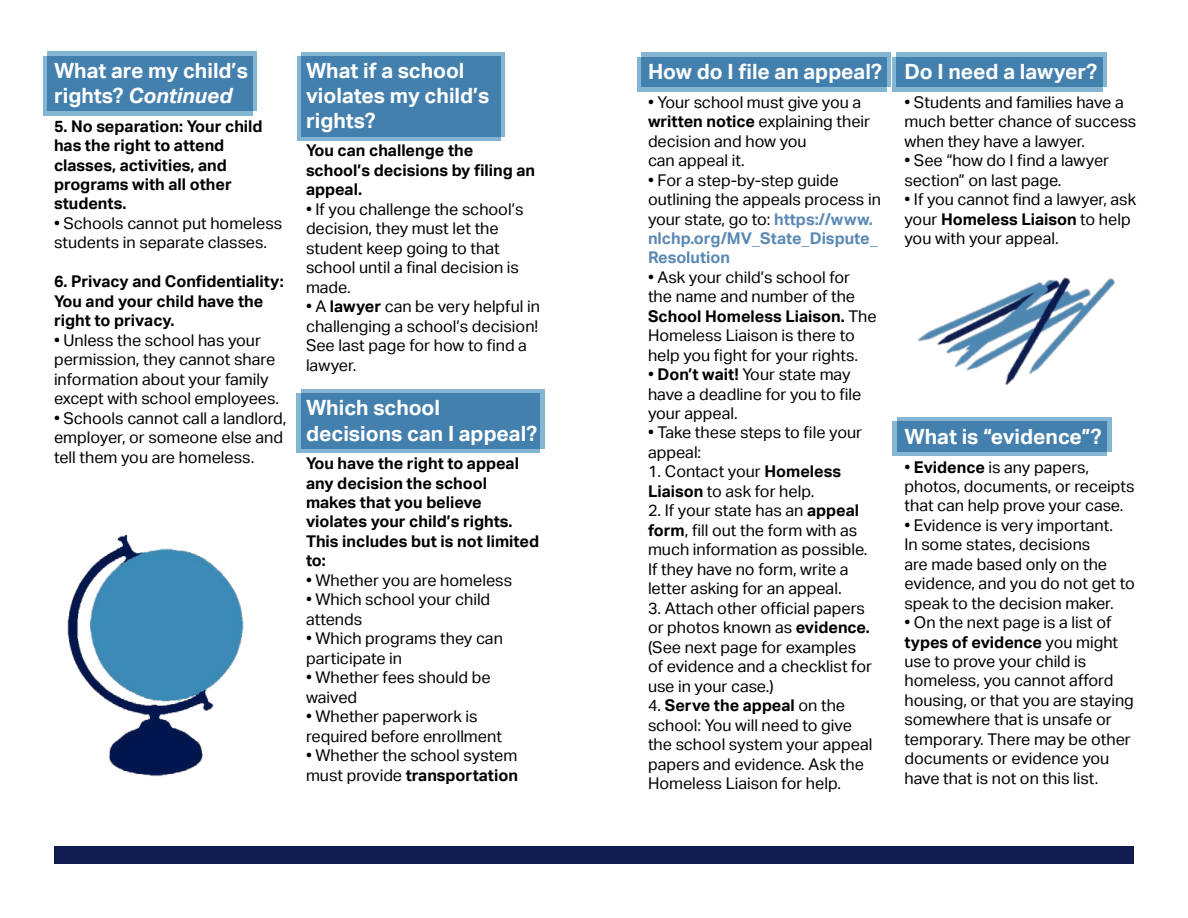
<style>
.page{position:relative;width:1188px;height:918px;background:#fff}
.page>*{position:absolute;margin:0;border:0;box-sizing:border-box;transform-origin:0 0}
.t1{font:700 21px/25.2px "Aktiv Grotesk";color:#fff}
.t2{font:16.2px/19.5px "Aktiv Grotesk";color:#000}
.t3{font:700 16.2px/19.5px "Aktiv Grotesk";color:#000}
.s1{font-style:italic}
.s2{font-weight:700}
.s3{font-weight:700;color:#5b89b4}
</style>
<div class="page">
<div style="left:54px;top:846px;width:1080px;height:18px;background:#111c4e"></div>
<svg style="left:297px;top:57px;width:204px;height:84px"></svg>
<div style="left:637px;top:57px;width:249px;height:35px;background:#84b5d3"></div>
<div style="left:892px;top:57px;width:210px;height:35px;background:#84b5d3"></div>
<div style="left:892px;top:422px;width:215px;height:34px;background:#84b5d3"></div>
<svg style="left:897px;top:52px;width:210px;height:35px;background:#4e88b3"></svg>
<svg style="left:897px;top:417px;width:215px;height:35px;background:#4c87b2"></svg>
<svg style="left:641px;top:52px;width:250px;height:35px;background:#4e88b3"></svg>
<div style="left:296px;top:393px;width:244px;height:60px;background:linear-gradient(to right,#84b5d3,#84b5d3)"></div>
<div style="left:302px;top:52px;width:203px;height:84px;background:#4480ae"></div>
<svg style="left:301px;top:389px;width:243px;height:59px;background:#4984b0"></svg>
<div style="left:43px;top:56px;width:209px;height:60px;background:#84b5d3"></div>
<svg style="left:47px;top:52px;width:210px;height:59px;background:#4984b1"></svg>
<img style="left:67px;top:534px;width:177px;height:242px">
<img style="left:917px;top:277px;width:198px;height:109px">
<p class="t1" style="left:54px;top:58px;width:195px">What are my child’s rights? <span class="s1">Continued</span></p>
<p class="t3" style="left:54px;top:116px;width:210px">5. No separation: Your child has the right to attend classes, activities, and programs with all other students.</p>
<p class="t2" style="left:54px;top:214px;width:230px">• Schools cannot put homeless students in separate classes.</p>
<p class="t3" style="left:54px;top:272px;width:231px">6. Privacy and Confidentiality:<br>You and your child have the right to privacy.</p>
<p class="t2" style="left:54px;top:330px;width:227px">• Unless the school has your permission, they cannot share information about your family except with school employees.</p>
<p class="t2" style="left:54px;top:408px;width:234px">• Schools cannot call a landlord, employer, or someone else and tell them you are homeless.</p>
<p class="t1" style="left:306px;top:58px;width:185px">What if a school violates my child’s rights?</p>
<p class="t3" style="left:306px;top:141px;width:231px">You can challenge the school’s decisions by filing an appeal.</p>
<p class="t2" style="left:306px;top:199px;width:219px">• If you challenge the school’s decision, they must let the student keep going to that school until a final decision is made.</p>
<p class="t2" style="left:306px;top:297px;width:235px">• A <span class="s2">lawyer</span> can be very helpful in challenging a school’s decision!<br>See last page for how to find a lawyer.</p>
<p class="t1" style="left:306px;top:396px;width:233px">Which school decisions can I appeal?</p>
<p class="t3" style="left:306px;top:454px;width:235px">You have the right to appeal any decision the school makes that you believe violates your child’s rights.<br>This includes but is not limited to:</p>
<p class="t2" style="left:306px;top:570px;width:208px">• Whether you are homeless</p>
<p class="t2" style="left:306px;top:590px;width:186px">• Which school your child attends</p>
<p class="t2" style="left:306px;top:629px;width:198px">• Which programs they can participate in</p>
<p class="t2" style="left:306px;top:668px;width:186px">• Whether fees should be waived</p>
<p class="t2" style="left:306px;top:707px;width:198px">• Whether paperwork is required before enrollment</p>
<p class="t2" style="left:306px;top:746px;width:213px">• Whether the school system must provide <span class="s2">transportation</span></p>
<p class="t1" style="left:648px;top:60px;width:235px">How do I file an appeal?</p>
<p class="t2" style="left:648px;top:93px;width:224px">• Your school must give you a <span class="s2">written notice</span> explaining their decision and how you<br>can appeal it.</p>
<p class="t2" style="left:648px;top:170px;width:234px">• For a step-by-step guide outlining the appeals process in your state, go to: <span class="s3">https://www. nlchp.org/MV_State_Dispute_<br>Resolution</span></p>
<p class="t2" style="left:648px;top:268px;width:230px">• Ask your child’s school for the name and number of the<br><span class="s2">School Homeless Liaison.</span> The<br>Homeless Liaison is there to help you fight for your rights.</p>
<p class="t2" style="left:648px;top:365px;width:215px">• <span class="s2">Don’t wait!</span> Your state may have a deadline for you to file your appeal.</p>
<p class="t2" style="left:648px;top:423px;width:216px">• Take these steps to file your appeal:</p>
<p class="t2" style="left:648px;top:462px;width:195px">1. Contact your <span class="s2">Homeless<br>Liaison</span> to ask for help.</p>
<p class="t2" style="left:648px;top:501px;width:221px">2. If your state has an <span class="s2">appeal form</span>, fill out the form with as much information as possible.<br>If they have no form, write a letter asking for an appeal.</p>
<p class="t2" style="left:648px;top:599px;width:226px">3. Attach other official papers or photos known as <span class="s2">evidence. </span>(See next page for examples of evidence and a checklist for use in your case.)</p>
<p class="t2" style="left:648px;top:696px;width:226px">4. <span class="s2">Serve the appeal</span> on the school: You will need to give the school system your appeal papers and evidence. Ask the<br>Homeless Liaison for help.</p>
<p class="t1" style="left:904px;top:60px;width:194px">Do I need a lawyer?</p>
<p class="t2" style="left:904px;top:93px;width:233px">• Students and families have a much better chance of success when they have a lawyer.</p>
<p class="t2" style="left:904px;top:151px;width:206px">• See “how do I find a lawyer section” on last page.</p>
<p class="t2" style="left:904px;top:190px;width:233px">• If you cannot find a lawyer, ask your <span class="s2">Homeless Liaison</span> to help you with your appeal.</p>
<p class="t1" style="left:904px;top:424px;width:198px">What is “evidence”?</p>
<p class="t2" style="left:904px;top:457px;width:232px">• <span class="s2">Evidence</span> is any papers, photos, documents, or receipts that can help prove your case.</p>
<p class="t2" style="left:904px;top:516px;width:232px">• Evidence is very important.<br>In some states, decisions<br>are made based only on the evidence, and you do not get to speak to the decision maker.</p>
<p class="t2" style="left:904px;top:613px;width:231px">• On the next page is a list of <span class="s2">types of evidence</span> you might use to prove your child is homeless, you cannot afford housing, or that you are staying somewhere that is unsafe or temporary. There may be other documents or evidence you have that is not on this list.</p>
</div>
